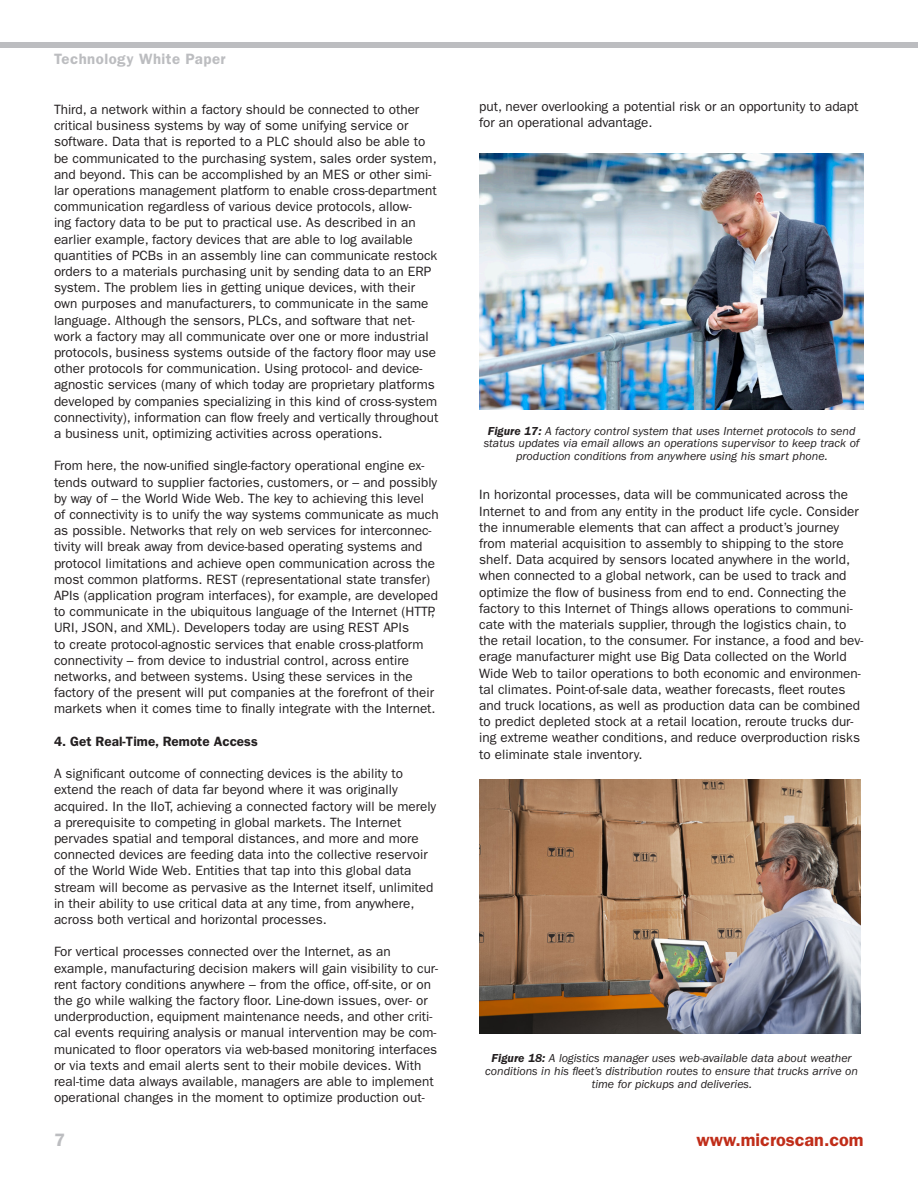
<style>
.page{position:relative;width:918px;height:1188px;background:#fff}
.page>*{position:absolute;margin:0;border:0;box-sizing:border-box;transform-origin:0 0}
.t1{font:600 18px "ITC Franklin Gothic Std";color:#c02d19}
.t2{font:600 18px "ITC Franklin Gothic Std";color:#bcbdc0}
.t3{font:600 15px "ITC Franklin Gothic Std";letter-spacing:.03em;color:#bcbdc0}
.t4{font:13.5px/16.2px "ITC Franklin Gothic Std";color:#231f20}
.t5{font:600 13.5px "ITC Franklin Gothic Std";color:#231f20}
.t6{font:italic 12px/12.8px "ITC Franklin Gothic Std";color:#231f20;text-align:center}
.s1{font-weight:600}
</style>
<div class="page">
<div style="left:0;top:43px;width:918px;height:5px;background:#bcbdc0"></div>
<img style="left:479px;top:153px;width:385px;height:257px">
<img style="left:479px;top:780px;width:381px;height:254px">
<p class="t3" style="left:54px;top:50px;width:173px">Technology White Paper</p>
<p class="t4" style="left:54px;top:101px;width:386px">Third, a network within a factory should be connected to other critical business systems by way of some unifying service or software. Data that is reported to a PLC should also be able to be communicated to the purchasing system, sales order system, and beyond. This can be accomplished by an MES or other simi&shy;lar operations management platform to enable cross-department communication regardless of various device protocols, allow-<br>ing factory data to be put to practical use. As described in an earlier example, factory devices that are able to log available quantities of PCBs in an assembly line can communicate restock orders to a materials purchasing unit by sending data to an ERP system. The problem lies in getting unique devices, with their own purposes and manufacturers, to communicate in the same language. Although the sensors, PLCs, and software that net&shy;work a factory may all communicate over one or more industrial protocols, business systems outside of the factory floor may use other protocols for communication. Using protocol- and device&shy;agnostic services (many of which today are proprietary platforms developed by companies specializing in this kind of cross-system connectivity), information can flow freely and vertically throughout a business unit, optimizing activities across operations.</p>
<p class="t4" style="left:54px;top:458px;width:386px">From here, the now-unified single-factory operational engine ex&shy;tends outward to supplier factories, customers, or – and possibly by way of – the World Wide Web. The key to achieving this level of connectivity is to unify the way systems communicate as much as possible. Networks that rely on web services for interconnec&shy;tivity will break away from device-based operating systems and protocol limitations and achieve open communication across the most common platforms. REST (representational state transfer)<br>APIs (application program interfaces), for example, are developed to communicate in the ubiquitous language of the Internet (HTTP, URI, JSON, and XML). Developers today are using REST APIs<br>to create protocol-agnostic services that enable cross-platform connectivity – from device to industrial control, across entire networks, and between systems. Using these services in the factory of the present will put companies at the forefront of their markets when it comes time to finally integrate with the Internet.</p>
<p class="t5" style="left:54px;top:733px;width:205px">4. Get Real-Time, Remote Access</p>
<p class="t4" style="left:54px;top:766px;width:384px">A significant outcome of connecting devices is the ability to extend the reach of data far beyond where it was originally acquired. In the IIoT, achieving a connected factory will be merely a prerequisite to competing in global markets. The Internet pervades spatial and temporal distances, and more and more connected devices are feeding data into the collective reservoir of the World Wide Web. Entities that tap into this global data stream will become as pervasive as the Internet itself, unlimited in their ability to use critical data at any time, from anywhere, across both vertical and horizontal processes.</p>
<p class="t4" style="left:54px;top:944px;width:386px">For vertical processes connected over the Internet, as an example, manufacturing decision makers will gain visibility to cur&shy;rent factory conditions anywhere – from the office, off-site, or on the go while walking the factory floor. Line-down issues, over- or underproduction, equipment maintenance needs, and other criti&shy;cal events requiring analysis or manual intervention may be com&shy;municated to floor operators via web-based monitoring interfaces or via texts and email alerts sent to their mobile devices. With real-time data always available, managers are able to implement operational changes in the moment to optimize production out-</p>
<p class="t4" style="left:479px;top:98px;width:381px">put, never overlooking a potential risk or an opportunity to adapt for an operational advantage.</p>
<p class="t6" style="left:484px;top:424px;width:377px"><span class="s1">Figure 17:</span> A factory control system that uses Internet protocols to send status updates via email allows an operations supervisor to keep track of production conditions from anywhere using his smart phone.</p>
<p class="t4" style="left:479px;top:487px;width:386px">In horizontal processes, data will be communicated across the Internet to and from any entity in the product life cycle. Consider the innumerable elements that can affect a product’s journey from material acquisition to assembly to shipping to the store shelf. Data acquired by sensors located anywhere in the world, when connected to a global network, can be used to track and optimize the flow of business from end to end. Connecting the factory to this Internet of Things allows operations to communi&shy;cate with the materials supplier, through the logistics chain, to the retail location, to the consumer. For instance, a food and bev&shy;erage manufacturer might use Big Data collected on the World Wide Web to tailor operations to both economic and environmen&shy;tal climates. Point-of-sale data, weather forecasts, fleet routes and truck locations, as well as production data can be combined to predict depleted stock at a retail location, reroute trucks dur&shy;ing extreme weather conditions, and reduce overproduction risks to eliminate stale inventory.</p>
<p class="t6" style="left:485px;top:1052px;width:374px"><span class="s1">Figure 18:</span> A logistics manager uses web-available data about weather conditions in his fleet’s distribution routes to ensure that trucks arrive on time for pickups and deliveries.</p>
<p class="t2" style="left:54px;top:1130px;width:12px">7</p>
<p class="t1" style="left:697px;top:1130px;width:169px">www.microscan.com</p>
</div>
